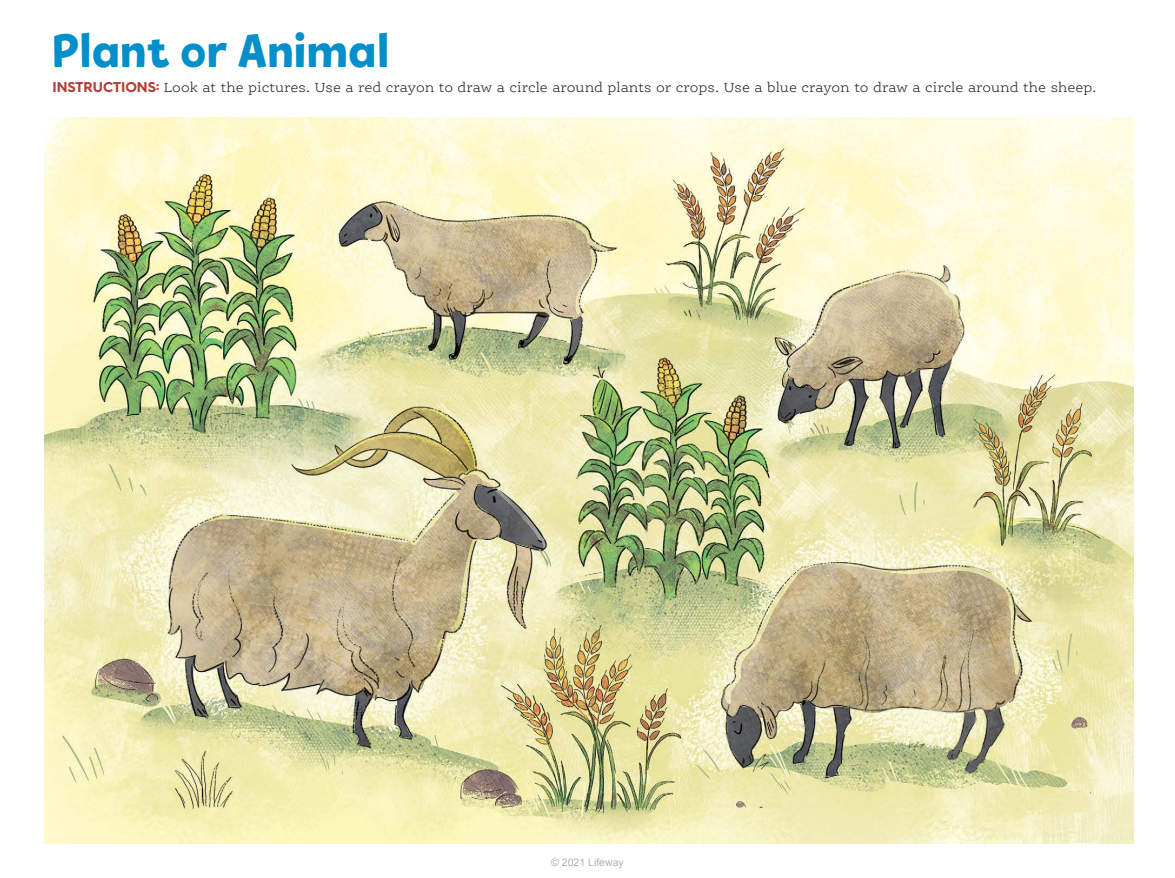
<style>
.page{position:relative;width:1175px;height:878px;background:#fff}
.page>*{position:absolute;margin:0;border:0;box-sizing:border-box;transform-origin:0 0}
.t1{font:800 48px "Tobi Pro";letter-spacing:.01em;color:#038fc9}
.Instructions{font:300 14.25px "Ernestine Pro";color:#292829}
.t2{font:10.5px "Arial";color:#b2b2b2}
.s1{font-family:"Hurme Geometric Sans 4";font-weight:700;color:#b33f36}
</style>
<div class="page">
<img style="left:45px;top:117px;width:1088px;height:726px">
<p class="t1" style="left:52px;top:19px;width:338px">Plant or Animal</p>
<p class="Instructions" style="left:52px;top:79px;width:1045px"><span class="s1">INSTRUCTIONS:</span> Look at the pictures. Use a red crayon to draw a circle around plants or crops. Use a blue crayon to draw a circle around the sheep.</p>
<p class="t2" style="left:551px;top:855px;width:74px">© 2021 Lifeway</p>
</div>
